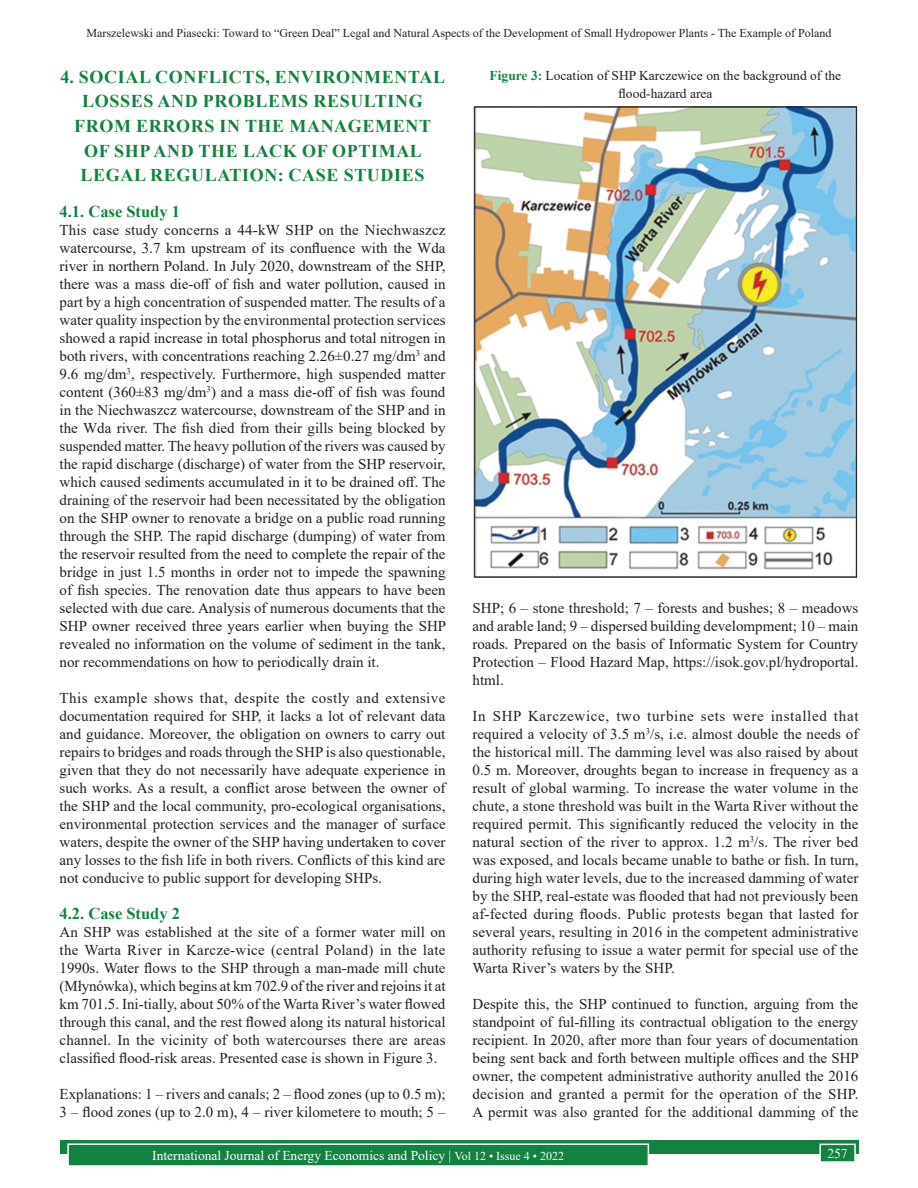
<style>
.page{position:relative;width:918px;height:1188px;background:#fff}
.page>*{position:absolute;margin:0;border:0;box-sizing:border-box;transform-origin:0 0}
.t1{font:700 18px/24.6px "Times New Roman";letter-spacing:.035em;color:#13813f;text-align:center}
.t2{font:700 16.5px "Times New Roman";color:#13813f}
.TX{font:15px/18px "Times New Roman";color:#231f20;text-align:justify}
.t3{font:13.5px "Times New Roman";color:#fff}
.FGC{font:13.5px/18px "Times New Roman";color:#231f20;text-align:center}
.t4{font:12px "Times New Roman";color:#231f20}
.s1{font-weight:700;color:#13813f}
.s2{font-size:12px}
</style>
<div class="page">
<div style="left:60px;top:1140px;width:798px;height:13px;background:#13813f"></div>
<div style="left:68px;top:1144px;width:580px;height:22px;background:#13813f"></div>
<div style="left:67px;top:1143px;width:582px;height:24px;border:2px solid #fff"></div>
<div style="left:820px;top:1144px;width:35px;height:18px;background:#13813f"></div>
<div style="left:819px;top:1144px;width:37px;height:19px;border:2px solid #fff"></div>
<img style="left:476px;top:109px;width:379px;height:466px">
<p class="t4" style="left:86px;top:25px;width:747px">Marszelewski and Piasecki: Toward to “Green Deal” Legal and Natural Aspects of the Development of Small Hydropower Plants - The Example of Poland</p>
<h1 class="t1" style="left:61px;top:64px;width:386px">4. SOCIAL CONFLICTS, ENVIRONMENTAL<br>LOSSES AND PROBLEMS RESULTING<br>FROM ERRORS IN THE MANAGEMENT<br>OF SHP AND THE LACK OF OPTIMAL<br>LEGAL REGULATION: CASE STUDIES</h1>
<h2 class="t2" style="left:60px;top:200px;width:122px">4.1. Case Study 1</h2>
<p class="TX" style="left:60px;top:221px;width:388px">This case study concerns a 44-kW SHP on the Niechwaszcz watercourse, 3.7 km upstream of its confluence with the Wda river in northern Poland. In July 2020, downstream of the SHP, there was a mass die-off of fish and water pollution, caused in part by a high concentration of suspended matter. The results of a water quality inspection by the environmental protection services showed a rapid increase in total phosphorus and total nitrogen in both rivers, with concentrations reaching 2.26±0.27 mg/dm<sup>3</sup> and 9.6 mg/dm<sup>3</sup>, respectively. Furthermore, high suspended matter content (360±83 mg/dm<sup>3</sup>) and a mass die-off of fish was found in the Niechwaszcz watercourse, downstream of the SHP and in the Wda river. The fish died from their gills being blocked by suspended matter. The heavy pollution of the rivers was caused by the rapid discharge (discharge) of water from the SHP reservoir, which caused sediments accumulated in it to be drained off. The draining of the reservoir had been necessitated by the obligation on the SHP owner to renovate a bridge on a public road running through the SHP. The rapid discharge (dumping) of water from the reservoir resulted from the need to complete the repair of the bridge in just 1.5 months in order not to impede the spawning of fish species. The renovation date thus appears to have been selected with due care. Analysis of numerous documents that the SHP owner received three years earlier when buying the SHP revealed no information on the volume of sediment in the tank, nor recommendations on how to periodically drain it.</p>
<p class="TX" style="left:60px;top:689px;width:388px">This example shows that, despite the costly and extensive documentation required for SHP, it lacks a lot of relevant data and guidance. Moreover, the obligation on owners to carry out repairs to bridges and roads through the SHP is also questionable, given that they do not necessarily have adequate experience in such works. As a result, a conflict arose between the owner of the SHP and the local community, pro-ecological organisations, environmental protection services and the manager of surface waters, despite the owner of the SHP having undertaken to cover any losses to the fish life in both rivers. Conflicts of this kind are not conducive to public support for developing SHPs.</p>
<h2 class="t2" style="left:60px;top:902px;width:122px">4.2. Case Study 2</h2>
<p class="TX" style="left:60px;top:923px;width:388px">An SHP was established at the site of a former water mill on the Warta River in Karcze-wice (central Poland) in the late 1990s. Water flows to the SHP through a man-made mill chute (Młynówka), which begins at km 702.9 of the river and rejoins it at km 701.5. Ini-tially, about 50% of the Warta River’s water flowed through this canal, and the rest flowed along its natural historical channel. In the vicinity of both watercourses there are areas classified flood-risk areas. Presented case is shown in Figure 3.</p>
<p class="TX" style="left:60px;top:1085px;width:387px">Explanations: 1 – rivers and canals; 2 – flood zones (up to 0.5 m);<br>3 – flood zones (up to 2.0 m), 4 – river kilometere to mouth; 5 –</p>
<p class="FGC" style="left:490px;top:66px;width:353px"><span class="s1">Figure 3:</span> Location of SHP Karczewice on the background of the flood-hazard area</p>
<p class="TX" style="left:472px;top:599px;width:387px">SHP; 6 – stone threshold; 7 – forests and bushes; 8 – meadows and arable land; 9 – dispersed building develompment; 10 – main roads. Prepared on the basis of Informatic System for Country Protection – Flood Hazard Map, https://isok.gov.pl/hydroportal. html.</p>
<p class="TX" style="left:472px;top:707px;width:388px">In SHP Karczewice, two turbine sets were installed that required a velocity of 3.5 m<sup>3</sup>/s, i.e. almost double the needs of the historical mill. The damming level was also raised by about 0.5 m. Moreover, droughts began to increase in frequency as a result of global warming. To increase the water volume in the chute, a stone threshold was built in the Warta River without the required permit. This significantly reduced the velocity in the natural section of the river to approx. 1.2 m<sup>3</sup>/s. The river bed was exposed, and locals became unable to bathe or fish. In turn, during high water levels, due to the increased damming of water by the SHP, real-estate was flooded that had not previously been af-fected during floods. Public protests began that lasted for several years, resulting in 2016 in the competent administrative authority refusing to issue a water permit for special use of the Warta River’s waters by the SHP.</p>
<p class="TX" style="left:472px;top:995px;width:388px">Despite this, the SHP continued to function, arguing from the standpoint of ful-filling its contractual obligation to the energy recipient. In 2020, after more than four years of documentation being sent back and forth between multiple offices and the SHP owner, the competent administrative authority anulled the 2016 decision and granted a permit for the operation of the SHP.<br>A permit was also granted for the additional damming of the</p>
<p class="t3" style="left:152px;top:1146px;width:413px">International Journal of Energy Economics and Policy | <span class="s2">Vol 12 • Issue 4 • 2022</span></p>
<p class="t3" style="left:827px;top:1144px;width:22px">257</p>
</div>
